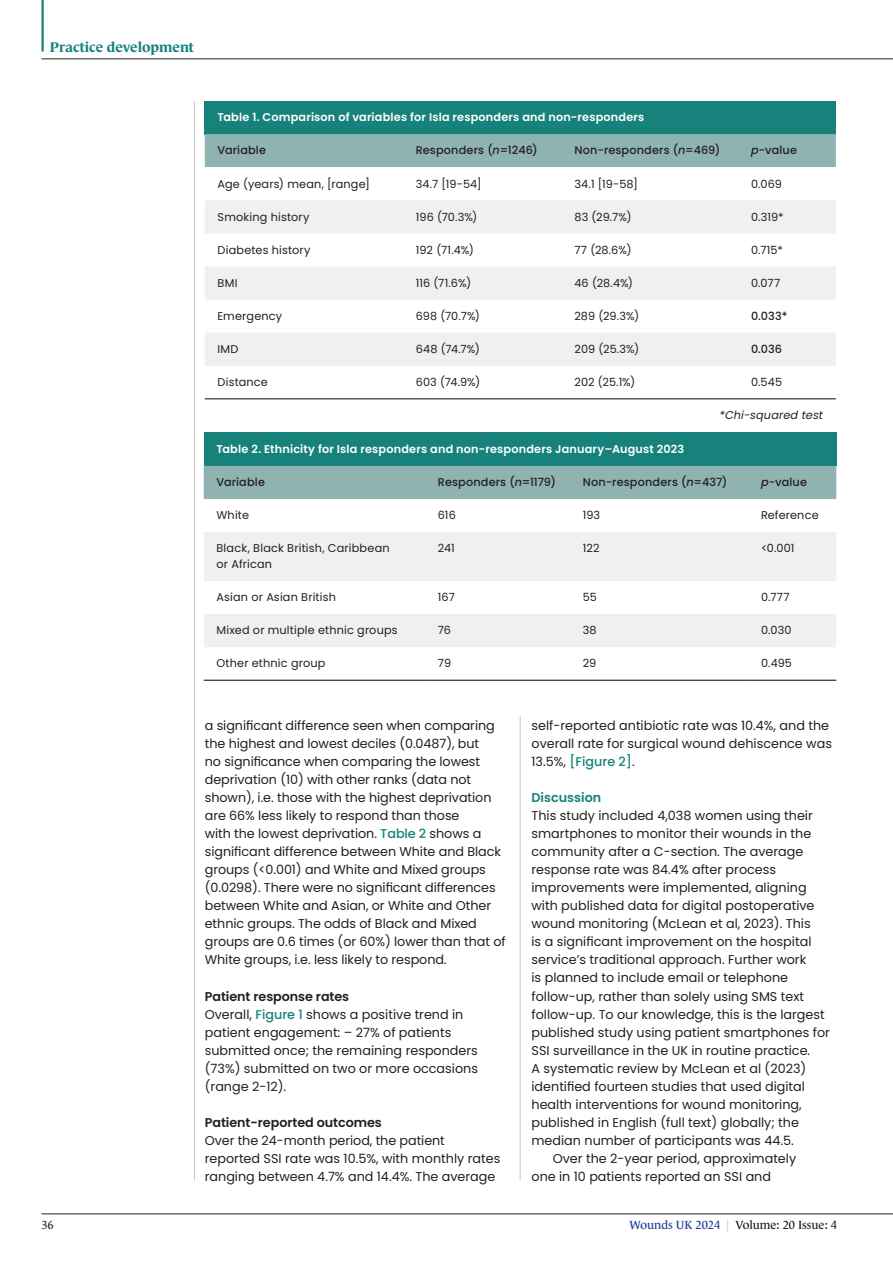
<style>
.page{position:relative;width:893px;height:1263px;background:#fff}
.page>*{position:absolute;margin:0;border:0;box-sizing:border-box;transform-origin:0 0}
.t1{font:700 14.25px "Le Monde Journal Std";color:#16827b}
.Body_no_indent{font:12.75px/18px "Poppins";color:#231f20}
.Body_indent{font:12.75px/18px "Poppins";letter-spacing:-.005em;color:#231f20}
.Sub_header{font:600 12.75px "Poppins";letter-spacing:-.005em;color:#231f20}
.Sub_header-2{font:600 12.75px "Poppins";color:#16827b}
.t2{font:12px "Le Monde Journal Std";color:#231f20}
.Table_text{font:11.25px/15.8px "Poppins";letter-spacing:.015em;color:#231f20}
.Table_sub_header{font:600 11.25px "Poppins";letter-spacing:.015em;color:#fff}
.Table_text_bullets{font:500 11.25px "Poppins";letter-spacing:.015em;color:#231f20}
.Table_text-2{font:500 11.25px "Poppins";letter-spacing:.01em;color:#231f20}
.Table_text-3{font:italic 11.25px "Poppins";letter-spacing:.01em;color:#231f20}
.s1{font-style:italic}
.s2{font-weight:500;color:#16827b}
.s3{color:#223f99}
.s4{color:#c7c8ca}
</style>
<div class="page">
<hr style="left:194px;top:101px;width:1px;height:1079px;background:#c7c8ca">
<hr style="left:520px;top:716px;width:1px;height:464px;background:#c7c8ca">
<div style="left:205px;top:101px;width:630px;height:33px;background:#16827b"></div>
<div style="left:205px;top:134px;width:630px;height:33px;background:#8fb3b1"></div>
<svg style="left:205px;top:200px;width:630px;height:166px;fill:#eff0f0"></svg>
<hr style="left:205px;top:398px;width:198px;height:1px;background:#231f20">
<hr style="left:403px;top:398px;width:158px;height:1px;background:#231f20">
<hr style="left:561px;top:398px;width:177px;height:1px;background:#231f20">
<hr style="left:738px;top:398px;width:97px;height:1px;background:#231f20">
<div style="left:204px;top:433px;width:632px;height:33px;background:#16827b"></div>
<div style="left:204px;top:466px;width:632px;height:33px;background:#8fb3b1"></div>
<svg style="left:204px;top:532px;width:632px;height:115px;fill:#eff0f0"></svg>
<hr style="left:204px;top:679px;width:221px;height:1px;background:#231f20">
<hr style="left:425px;top:679px;width:145px;height:1px;background:#231f20">
<hr style="left:570px;top:679px;width:178px;height:1px;background:#231f20">
<hr style="left:748px;top:679px;width:88px;height:1px;background:#231f20">
<hr style="left:41px;top:1213px;width:852px;height:1px;background:#231f20">
<hr style="left:41px;top:58px;width:852px;height:1px;background:#231f20">
<hr style="left:41px;top:0;width:3px;height:52px;background:#16827b">
<p class="t1" style="left:50px;top:39px;width:146px">Practice development</p>
<p class="t2" style="left:41px;top:1218px;width:14px">36</p>
<p class="Table_sub_header" style="left:217px;top:111px;width:428px">Table 1. Comparison of variables for Isla responders and non-responders</p>
<p class="Table_text-2" style="left:217px;top:144px;width:50px">Variable</p>
<p class="Table_text_bullets" style="left:416px;top:144px;width:123px">Responders (<span class="s1">n</span>=1246)</p>
<p class="Table_text_bullets" style="left:574px;top:144px;width:147px">Non-responders (<span class="s1">n</span>=469)</p>
<p class="Table_text_bullets" style="left:751px;top:144px;width:48px"><span class="s1">p</span>-value</p>
<p class="Table_text" style="left:217px;top:176px;width:154px">Age (years) mean, [range]</p>
<p class="Table_text" style="left:416px;top:176px;width:67px">34.7 [19-54]</p>
<p class="Table_text" style="left:574px;top:176px;width:65px">34.1 [19-58]</p>
<p class="Table_text" style="left:751px;top:176px;width:33px">0.069</p>
<p class="Table_text" style="left:217px;top:209px;width:94px">Smoking history</p>
<p class="Table_text" style="left:416px;top:209px;width:63px">196 (70.3%)</p>
<p class="Table_text" style="left:574px;top:209px;width:59px">83 (29.7%)</p>
<p class="Table_text" style="left:751px;top:209px;width:34px">0.319*</p>
<p class="Table_text" style="left:217px;top:242px;width:95px">Diabetes history</p>
<p class="Table_text" style="left:416px;top:242px;width:60px">192 (71.4%)</p>
<p class="Table_text" style="left:574px;top:242px;width:58px">77 (28.6%)</p>
<p class="Table_text" style="left:751px;top:242px;width:33px">0.715*</p>
<p class="Table_text" style="left:217px;top:275px;width:21px">BMI</p>
<p class="Table_text" style="left:416px;top:275px;width:57px">116 (71.6%)</p>
<p class="Table_text" style="left:574px;top:275px;width:60px">46 (28.4%)</p>
<p class="Table_text" style="left:751px;top:275px;width:31px">0.077</p>
<p class="Table_text" style="left:217px;top:308px;width:66px">Emergency</p>
<p class="Table_text" style="left:416px;top:308px;width:66px">698 (70.7%)</p>
<p class="Table_text" style="left:574px;top:308px;width:66px">289 (29.3%)</p>
<p class="Table_text-2" style="left:751px;top:309px;width:38px">0.033*</p>
<p class="Table_text" style="left:217px;top:341px;width:22px">IMD</p>
<p class="Table_text" style="left:416px;top:341px;width:66px">648 (74.7%)</p>
<p class="Table_text" style="left:574px;top:341px;width:66px">209 (25.3%)</p>
<p class="Table_text-2" style="left:751px;top:342px;width:33px">0.036</p>
<p class="Table_text" style="left:217px;top:374px;width:52px">Distance</p>
<p class="Table_text" style="left:416px;top:374px;width:66px">603 (74.9%)</p>
<p class="Table_text" style="left:574px;top:374px;width:62px">202 (25.1%)</p>
<p class="Table_text" style="left:751px;top:374px;width:33px">0.545</p>
<p class="Table_text-3" style="left:719px;top:408px;width:105px">*Chi-squared test</p>
<p class="Table_sub_header" style="left:216px;top:442px;width:469px">Table 2. Ethnicity for Isla responders and non-responders January–August 2023</p>
<p class="Table_text-2" style="left:216px;top:476px;width:50px">Variable</p>
<p class="Table_text_bullets" style="left:438px;top:476px;width:120px">Responders (<span class="s1">n</span>=1179)</p>
<p class="Table_text_bullets" style="left:583px;top:476px;width:146px">Non-responders (<span class="s1">n</span>=437)</p>
<p class="Table_text_bullets" style="left:761px;top:476px;width:48px"><span class="s1">p</span>-value</p>
<p class="Table_text" style="left:216px;top:507px;width:34px">White</p>
<p class="Table_text" style="left:438px;top:507px;width:19px">616</p>
<p class="Table_text" style="left:583px;top:507px;width:19px">193</p>
<p class="Table_text" style="left:761px;top:507px;width:59px">Reference</p>
<p class="Table_text" style="left:216px;top:540px;width:175px">Black, Black British, Caribbean or African</p>
<p class="Table_text" style="left:438px;top:540px;width:18px">241</p>
<p class="Table_text" style="left:583px;top:540px;width:18px">122</p>
<p class="Table_text" style="left:761px;top:540px;width:35px">&lt;0.001</p>
<p class="Table_text" style="left:216px;top:589px;width:121px">Asian or Asian British</p>
<p class="Table_text" style="left:438px;top:589px;width:18px">167</p>
<p class="Table_text" style="left:583px;top:589px;width:16px">55</p>
<p class="Table_text" style="left:761px;top:589px;width:30px">0.777</p>
<p class="Table_text" style="left:216px;top:622px;width:183px">Mixed or multiple ethnic groups</p>
<p class="Table_text" style="left:438px;top:622px;width:15px">76</p>
<p class="Table_text" style="left:583px;top:622px;width:15px">38</p>
<p class="Table_text" style="left:761px;top:622px;width:32px">0.030</p>
<p class="Table_text" style="left:216px;top:655px;width:110px">Other ethnic group</p>
<p class="Table_text" style="left:438px;top:655px;width:15px">79</p>
<p class="Table_text" style="left:583px;top:655px;width:15px">29</p>
<p class="Table_text" style="left:761px;top:655px;width:33px">0.495</p>
<p class="Body_indent" style="left:205px;top:717px;width:302px">a significant difference seen when comparing the highest and lowest deciles (0.0487), but<br>no significance when comparing the lowest deprivation (10) with other ranks (data not shown), i.e. those with the highest deprivation are 66% less likely to respond than those<br>with the lowest deprivation. <span class="s2">Table 2</span> shows a significant difference between White and Black groups (&lt;0.001) and White and Mixed groups (0.0298). There were no significant differences between White and Asian, or White and Other ethnic groups. The odds of Black and Mixed groups are 0.6 times (or 60%) lower than that of White groups, i.e. less likely to respond.</p>
<p class="Sub_header" style="left:205px;top:988px;width:146px">Patient response rates</p>
<p class="Body_no_indent" style="left:205px;top:1005px;width:275px">Overall, <span class="s2">Figure 1</span> shows a positive trend in patient engagement: – 27% of patients submitted once; the remaining responders (73%) submitted on two or more occasions (range 2-12).</p>
<p class="Sub_header" style="left:205px;top:1114px;width:178px">Patient-reported outcomes</p>
<p class="Body_indent" style="left:205px;top:1131px;width:297px">Over the 24-month period, the patient reported SSI rate was 10.5%, with monthly rates ranging between 4.7% and 14.4%. The average</p>
<p class="Body_indent" style="left:531px;top:717px;width:302px">self-reported antibiotic rate was 10.4%, and the overall rate for surgical wound dehiscence was<br>13.5%, <span class="s2">[Figure 2]</span>.</p>
<p class="Sub_header-2" style="left:531px;top:790px;width:71px">Discussion</p>
<p class="Body_no_indent" style="left:531px;top:807px;width:300px">This study included 4,038 women using their smartphones to monitor their wounds in the community after a C-section. The average response rate was 84.4% after process improvements were implemented, aligning with published data for digital postoperative wound monitoring (McLean et al, 2023). This<br>is a significant improvement on the hospital service’s traditional approach. Further work<br>is planned to include email or telephone follow-up, rather than solely using SMS text follow-up. To our knowledge, this is the largest published study using patient smartphones for SSI surveillance in the UK in routine practice.<br>A systematic review by McLean et al (2023) identified fourteen studies that used digital health interventions for wound monitoring, published in English (full text) globally; the median number of participants was 44.5.</p>
<p class="Body_indent" style="left:531px;top:1149px;width:266px;text-indent:21px">Over the 2-year period, approximately one in 10 patients reported an SSI and</p>
<p class="t2" style="left:629px;top:1218px;width:209px"><span class="s3">Wounds UK 2024</span> <span class="s4">|</span> Volume: 20 Issue: 4</p>
</div>
